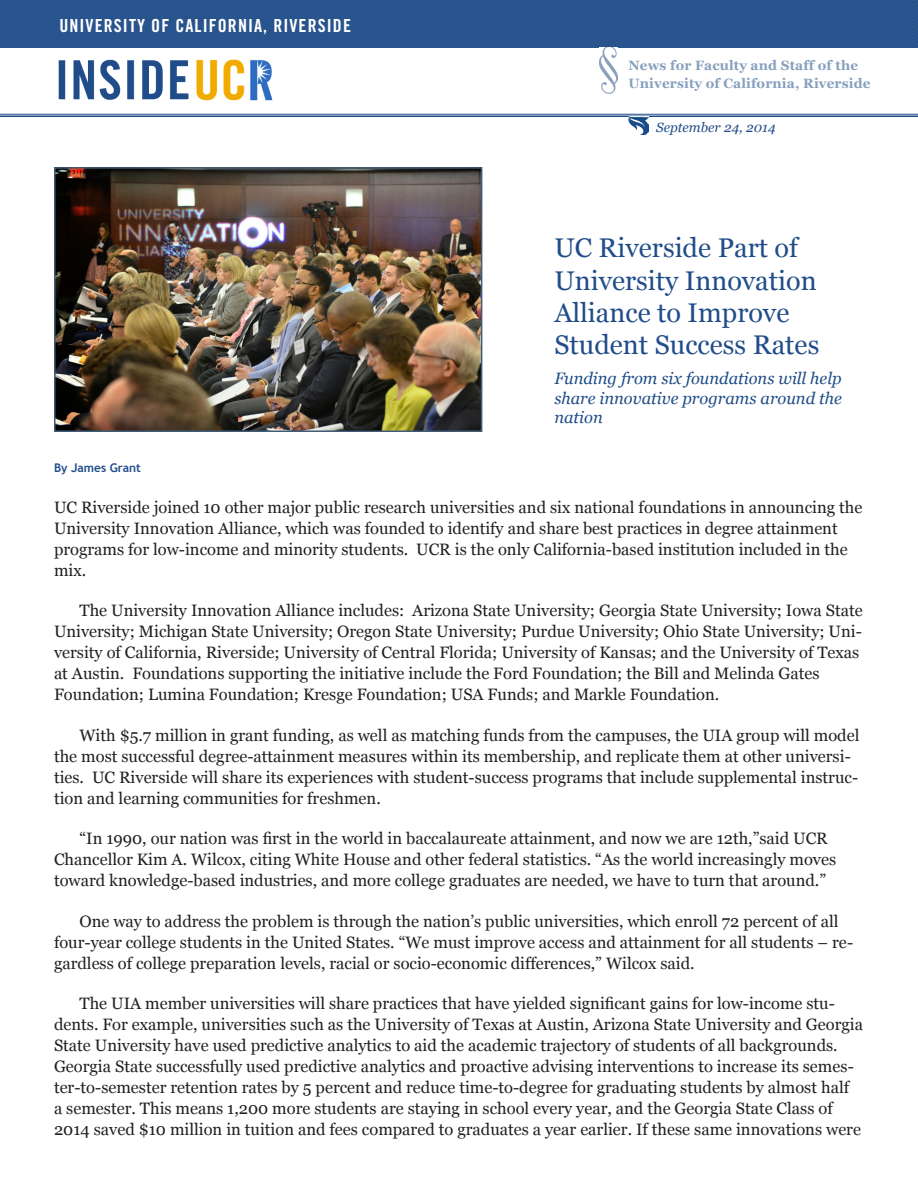
<style>
.page{position:relative;width:918px;height:1188px;background:#fff}
.page>*{position:absolute;margin:0;border:0;box-sizing:border-box;transform-origin:0 0}
.Main_Title{font:27px/32.4px "Georgia";color:#204d89}
.t1{font:18px "Trade Gothic LT Std Bd Cn 20";letter-spacing:.06em;color:#fff}
.Bodycopy{font:16.5px/21px "Georgia";color:#231f20}
.Bodycopy-1st_paragra{font:16.5px/21px "Georgia";color:#231f20}
.Main_Title-2{font:italic 16.5px/19.5px "Georgia";color:#204d89;text-align:justify}
.t2{font:700 13.5px/18px "Georgia";letter-spacing:.01em;color:#86a0bd}
.t3{font:italic 13.5px "Georgia";color:#204d89}
.Bodycopy-1st_paragra-2{font:700 12px "Trebuchet MS";color:#204d89}
</style>
<div class="page">
<div style="left:0;top:0;width:918px;height:47px;background:#29548d"></div>
<img style="left:58px;top:59px;width:215px;height:42px">
<hr style="left:0;top:114px;width:918px;height:1px;background:#204d89">
<hr style="left:0;top:116px;width:918px;height:1px;background:#204d89">
<img style="left:599px;top:47px;width:18px;height:46px">
<img style="left:628px;top:116px;width:20px;height:19px">
<img style="left:57px;top:170px;width:422px;height:259px">
<div style="left:54px;top:167px;width:428px;height:265px;border:2px solid #405c76"></div>
<p class="t1" style="left:59px;top:15px;width:293px">UNIVERSITY OF CALIFORNIA, RIVERSIDE</p>
<p class="t2" style="left:628px;top:57px;width:244px">News for Faculty and Staff of the<br>University of California, Riverside</p>
<p class="t3" style="left:656px;top:119px;width:121px">September 24, 2014</p>
<p class="Main_Title" style="left:554px;top:232px;width:266px">UC Riverside Part of<br>University Innovation<br>Alliance to Improve<br>Student Success Rates</p>
<p class="Main_Title-2" style="left:554px;top:369px;width:289px">Funding from six foundations will help share innovative programs around the nation</p>
<p class="Bodycopy-1st_paragra-2" style="left:54px;top:461px;width:88px">By James Grant</p>
<p class="Bodycopy-1st_paragra" style="left:54px;top:497px;width:810px">UC Riverside joined 10 other major public research universities and six national foundations in announcing the University Innovation Alliance, which was founded to identify and share best practices in degree attainment programs for low-income and minority students. UCR is the only California-based institution included in the mix.</p>
<p class="Bodycopy" style="left:54px;top:601px;width:810px;text-indent:26px">The University Innovation Alliance includes: Arizona State University; Georgia State University; Iowa State University; Michigan State University; Oregon State University; Purdue University; Ohio State University; Uni&shy;versity of California, Riverside; University of Central Florida; University of Kansas; and the University of Texas at Austin. Foundations supporting the initiative include the Ford Foundation; the Bill and Melinda Gates Foundation; Lumina Foundation; Kresge Foundation; USA Funds; and Markle Foundation.</p>
<p class="Bodycopy" style="left:54px;top:725px;width:807px;text-indent:26px">With $5.7 million in grant funding, as well as matching funds from the campuses, the UIA group will model the most successful degree-attainment measures within its membership, and replicate them at other universi&shy;ties. UC Riverside will share its experiences with student-success programs that include supplemental instruc&shy;tion and learning communities for freshmen.</p>
<p class="Bodycopy" style="left:54px;top:829px;width:784px;text-indent:26px">“In 1990, our nation was first in the world in baccalaureate attainment, and now we are 12th,”said UCR<br>Chancellor Kim A. Wilcox, citing White House and other federal statistics. “As the world increasingly moves toward knowledge-based industries, and more college graduates are needed, we have to turn that around.”</p>
<p class="Bodycopy" style="left:54px;top:911px;width:801px;text-indent:26px">One way to address the problem is through the nation’s public universities, which enroll 72 percent of all four-year college students in the United States. “We must improve access and attainment for all students – re&shy;gardless of college preparation levels, racial or socio-economic differences,” Wilcox said.</p>
<p class="Bodycopy" style="left:54px;top:994px;width:811px;text-indent:26px">The UIA member universities will share practices that have yielded significant gains for low-income stu&shy;dents. For example, universities such as the University of Texas at Austin, Arizona State University and Georgia State University have used predictive analytics to aid the academic trajectory of students of all backgrounds.<br>Georgia State successfully used predictive analytics and proactive advising interventions to increase its semes&shy;ter-to-semester retention rates by 5 percent and reduce time-to-degree for graduating students by almost half<br>a semester. This means 1,200 more students are staying in school every year, and the Georgia State Class of 2014 saved $10 million in tuition and fees compared to graduates a year earlier. If these same innovations were</p>
</div>
